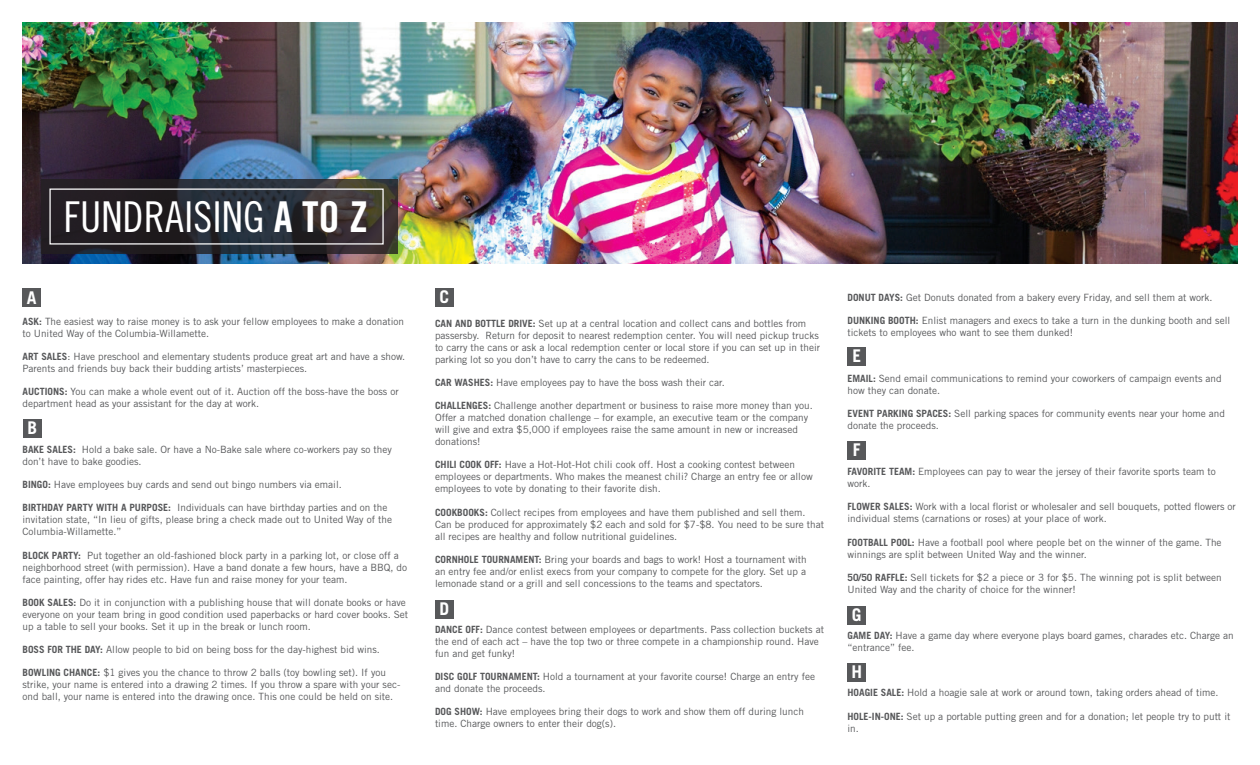
<style>
.page{position:relative;width:1260px;height:765px;background:#fff}
.page>*{position:absolute;margin:0;border:0;box-sizing:border-box;transform-origin:0 0}
.t1{font:42.5px "Trade Gothic LT Std Cn 18";color:#fff}
.t2{font:700 17.5px "Trade Gothic LT Std";color:#fff}
.t3{font:10px/12px "Trade Gothic LT Std";color:#57585a}
.s1{font-family:"Trade Gothic LT Std Bd Cn 20"}
.s2{font-weight:700}
</style>
<div class="page">
<img style="left:22px;top:22px;width:1216px;height:242px">
<svg style="left:41px;top:179px;width:357px;height:75px;background:#2b2a2f"></svg>
<div style="left:49px;top:189px;width:335px;height:56px;border:1px solid #fff"></div>
<div style="left:22px;top:288px;width:19px;height:19px;background:#57585a"></div>
<div style="left:23px;top:419px;width:19px;height:18px;background:#57585a"></div>
<div style="left:435px;top:288px;width:19px;height:18px;background:#57585a"></div>
<div style="left:435px;top:600px;width:19px;height:18px;background:#57585a"></div>
<div style="left:848px;top:347px;width:18px;height:19px;background:#57585a"></div>
<div style="left:848px;top:441px;width:18px;height:19px;background:#57585a"></div>
<div style="left:848px;top:606px;width:18px;height:18px;background:#57585a"></div>
<div style="left:848px;top:663px;width:18px;height:19px;background:#57585a"></div>
<p class="t2" style="left:27px;top:287px;width:11px">A</p>
<p class="t1" style="left:64px;top:191px;width:306px">FUNDRAISING <span class="s1">A TO Z</span></p>
<p class="t3" style="left:22px;top:315px;width:383px"><span class="s2">ASK:</span> The easiest way to raise money is to ask your fellow employees to make a donation to United Way of the Columbia-Willamette.</p>
<p class="t3" style="left:22px;top:350px;width:384px"><span class="s2">ART SALES</span>: Have preschool and elementary students produce great art and have a show.<br>Parents and friends buy back their budding artists’ masterpieces.</p>
<p class="t3" style="left:22px;top:385px;width:378px"><span class="s2">AUCTIONS:</span> You can make a whole event out of it. Auction off the boss-have the boss or department head as your assistant for the day at work.</p>
<p class="t3" style="left:22px;top:443px;width:371px"><span class="s2">BAKE SALES:</span> Hold a bake sale. Or have a No-Bake sale where co-workers pay so they don’t have to bake goodies.</p>
<p class="t3" style="left:22px;top:478px;width:321px"><span class="s2">BINGO:</span> Have employees buy cards and send out bingo numbers via email.</p>
<p class="t3" style="left:22px;top:502px;width:371px"><span class="s2">BIRTHDAY PARTY WITH A PURPOSE:</span> Individuals can have birthday parties and on the invitation state, “In lieu of gifts, please bring a check made out to United Way of the<br>Columbia-Willamette.”</p>
<p class="t3" style="left:22px;top:549px;width:386px"><span class="s2">BLOCK PARTY:</span> Put together an old-fashioned block party in a parking lot, or close off a neighborhood street (with permission). Have a band donate a few hours, have a BBQ, do face painting, offer hay rides etc. Have fun and raise money for your team.</p>
<p class="t3" style="left:22px;top:596px;width:387px"><span class="s2">BOOK SALES:</span> Do it in conjunction with a publishing house that will donate books or have everyone on your team bring in good condition used paperbacks or hard cover books. Set up a table to sell your books. Set it up in the break or lunch room.</p>
<p class="t3" style="left:22px;top:643px;width:359px"><span class="s2">BOSS FOR THE DAY:</span> Allow people to bid on being boss for the day-highest bid wins.</p>
<p class="t3" style="left:22px;top:667px;width:379px"><span class="s2">BOWLING CHANCE:</span> $1 gives you the chance to throw 2 balls (toy bowling set). If you strike, your name is entered into a drawing 2 times. If you throw a spare with your sec&shy;ond ball, your name is entered into the drawing once. This one could be held on site.</p>
<p class="t2" style="left:28px;top:417px;width:11px">B</p>
<p class="t2" style="left:439px;top:286px;width:11px">C</p>
<p class="t3" style="left:435px;top:317px;width:387px"><span class="s2">CAN AND BOTTLE DRIVE:</span> Set up at a central location and collect cans and bottles from passersby. Return for deposit to nearest redemption center. You will need pickup trucks to carry the cans or ask a local redemption center or local store if you can set up in their parking lot so you don’t have to carry the cans to be redeemed.</p>
<p class="t3" style="left:435px;top:376px;width:292px"><span class="s2">CAR WASHES:</span> Have employees pay to have the boss wash their car.</p>
<p class="t3" style="left:435px;top:399px;width:379px"><span class="s2">CHALLENGES:</span> Challenge another department or business to raise more money than you.<br>Offer a matched donation challenge – for example, an executive team or the company will give and extra $5,000 if employees raise the same amount in new or increased donations!</p>
<p class="t3" style="left:435px;top:459px;width:379px"><span class="s2">CHILI COOK OFF:</span> Have a Hot-Hot-Hot chili cook off. Host a cooking contest between employees or departments. Who makes the meanest chili? Charge an entry fee or allow employees to vote by donating to their favorite dish.</p>
<p class="t3" style="left:435px;top:506px;width:391px"><span class="s2">COOKBOOKS:</span> Collect recipes from employees and have them published and sell them.<br>Can be produced for approximately $2 each and sold for $7-$8. You need to be sure that all recipes are healthy and follow nutritional guidelines.</p>
<p class="t3" style="left:435px;top:553px;width:373px;text-align:justify"><span class="s2">CORNHOLE TOURNAMENT:</span> Bring your boards and bags to work! Host a tournament with an entry fee and/or enlist execs from your company to compete for the glory. Set up a lemonade stand or a grill and sell concessions to the teams and spectators.</p>
<p class="t3" style="left:435px;top:623px;width:391px"><span class="s2">DANCE OFF:</span> Dance contest between employees or departments. Pass collection buckets at the end of each act – have the top two or three compete in a championship round. Have fun and get funky!</p>
<p class="t3" style="left:435px;top:670px;width:382px"><span class="s2">DISC GOLF TOURNAMENT:</span> Hold a tournament at your favorite course! Charge an entry fee and donate the proceeds.</p>
<p class="t3" style="left:435px;top:705px;width:370px"><span class="s2">DOG SHOW:</span> Have employees bring their dogs to work and show them off during lunch time. Charge owners to enter their dog(s).</p>
<p class="t2" style="left:439px;top:598px;width:11px">D</p>
<p class="t3" style="left:848px;top:292px;width:367px"><span class="s2">DONUT DAYS:</span> Get Donuts donated from a bakery every Friday, and sell them at work.</p>
<p class="t3" style="left:848px;top:315px;width:384px"><span class="s2">DUNKING BOOTH:</span> Enlist managers and execs to take a turn in the dunking booth and sell tickets to employees who want to see them dunked!</p>
<p class="t3" style="left:848px;top:373px;width:376px"><span class="s2">EMAIL:</span> Send email communications to remind your coworkers of campaign events and how they can donate.</p>
<p class="t3" style="left:848px;top:408px;width:379px"><span class="s2">EVENT PARKING SPACES:</span> Sell parking spaces for community events near your home and donate the proceeds.</p>
<p class="t3" style="left:848px;top:466px;width:370px"><span class="s2">FAVORITE TEAM:</span> Employees can pay to wear the jersey of their favorite sports team to work.</p>
<p class="t3" style="left:848px;top:501px;width:390px"><span class="s2">FLOWER SALES:</span> Work with a local florist or wholesaler and sell bouquets, potted flowers or individual stems (carnations or roses) at your place of work.</p>
<p class="t3" style="left:848px;top:536px;width:376px"><span class="s2">FOOTBALL POOL:</span> Have a football pool where people bet on the winner of the game. The winnings are split between United Way and the winner.</p>
<p class="t3" style="left:848px;top:571px;width:376px"><span class="s2">50/50 RAFFLE:</span> Sell tickets for $2 a piece or 3 for $5. The winning pot is split between<br>United Way and the charity of choice for the winner!</p>
<p class="t3" style="left:848px;top:629px;width:388px"><span class="s2">GAME DAY:</span> Have a game day where everyone plays board games, charades etc. Charge an “entrance” fee.</p>
<p class="t3" style="left:848px;top:687px;width:373px"><span class="s2">HOAGIE SALE:</span> Hold a hoagie sale at work or around town, taking orders ahead of time.</p>
<p class="t3" style="left:848px;top:710px;width:384px"><span class="s2">HOLE-IN-ONE:</span> Set up a portable putting green and for a donation; let people try to putt it in.</p>
<p class="t2" style="left:852px;top:345px;width:10px">E</p>
<p class="t2" style="left:853px;top:439px;width:9px">F</p>
<p class="t2" style="left:852px;top:604px;width:11px">G</p>
<p class="t2" style="left:851px;top:661px;width:12px">H</p>
</div>
